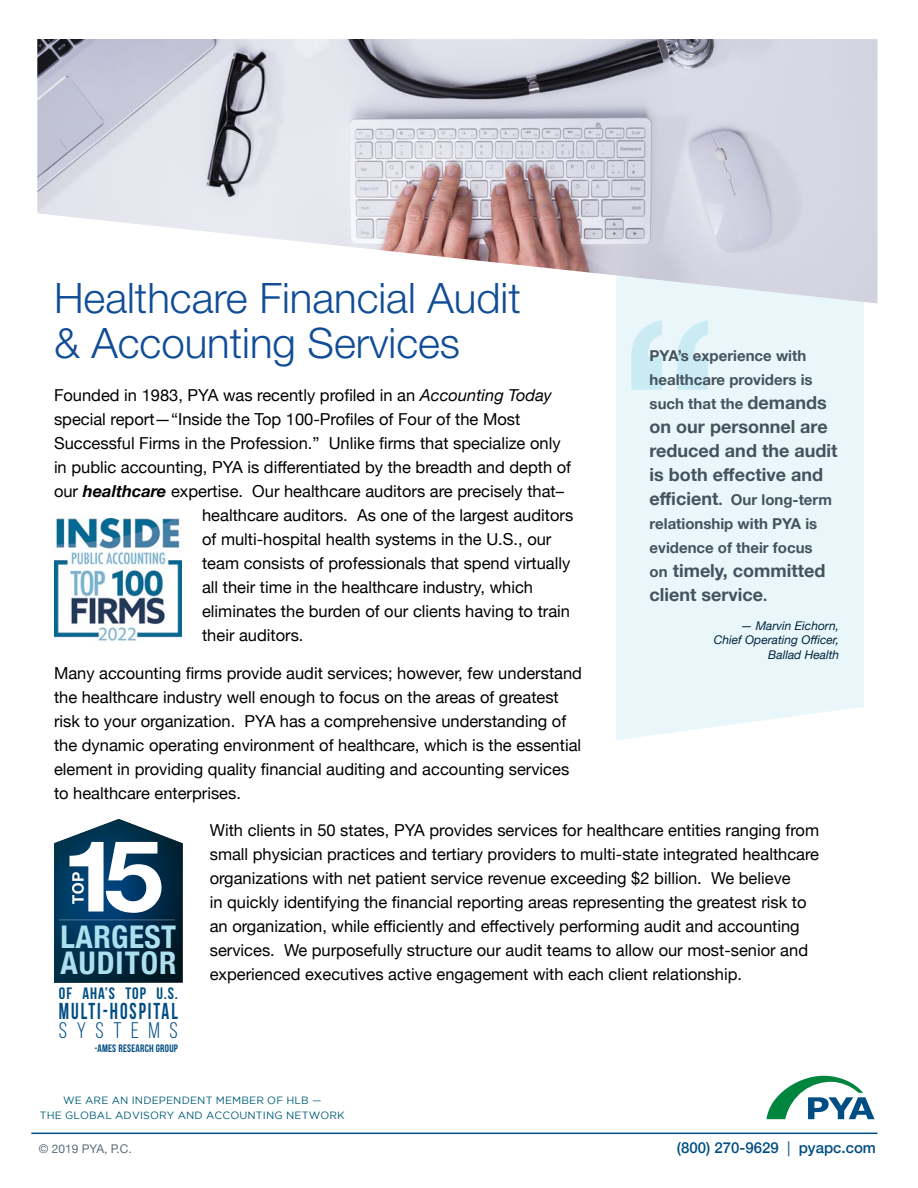
<style>
.page{position:relative;width:918px;height:1188px;background:#fff}
.page>*{position:absolute;margin:0;border:0;box-sizing:border-box;transform-origin:0 0}
.t1{font:300 42px/45px "Helvetica Neue LT Std";color:#114d97}
.t2{font:700 condensed 31.2px/25.2px "Helvetica Neue";letter-spacing:.025em;color:#ade0ee}
.t3{font:700 23.1px "Bebas Neue";letter-spacing:.1em;color:#004d83;scale:.83 1}
.t4{font:22.5px "Bebas Neue";letter-spacing:.425em;color:#004d83}
.t5{font:700 18px/24px "Helvetica Neue";color:#44535e}
.t6{font:16.5px/24px "Helvetica Neue";color:#000}
.t7{font:16.5px "Bebas Neue";letter-spacing:.06em;color:#004d83}
.t8{font:700 15px/24px "Helvetica Neue";color:#44535e}
.t9{font:500 15px "Helvetica Neue";color:#004d83}
.t10{font:italic 12px/14.4px "Helvetica Neue";color:#00253e;text-align:right}
.t11{font:12px "Helvetica Neue";color:#5c6f7c}
.t12{font:10.8px "Bebas Neue";letter-spacing:.02em;color:#004d83}
.t13{font:10.5px/15px "Gotham";letter-spacing:.015em;color:#005d77;text-align:center}
.s1{font-size:18px}
.s2{font-size:15px}
.s3{font-style:italic}
.s4{font-weight:700;font-style:italic}
.s5{font-weight:400}
</style>
<div class="page">
<div style="left:616px;top:303px;width:248px;height:437px;background:#eaf7fa"></div>
<svg style="left:631px;top:320px;width:77px;height:70px;background:#d7eff6"></svg>
<img style="left:37px;top:39px;width:841px;height:264px">
<img style="left:54px;top:519px;width:128px;height:122px">
<svg style="left:54px;top:819px;width:129px;height:164px"></svg>
<hr style="left:59px;top:919px;width:116px;height:1px;background:#fff">
<hr style="left:31px;top:1133px;width:846px;height:1px;background:#004d83">
<svg style="left:767px;top:1075px;width:108px;height:44px"></svg>
<h1 class="t1" style="left:54px;top:275px;width:468px">Healthcare Financial Audit &amp; Accounting Services</h1>
<p class="t8" style="left:650px;top:344px;width:179px">PYA’s experience with healthcare providers is such that the <span class="s1">demands</span></p>
<p class="t5" style="left:650px;top:415px;width:189px">on our personnel are reduced and the audit is both effective and</p>
<p class="t8" style="left:650px;top:488px;width:184px"><span class="s1">efficient</span>. Our long-term relationship with PYA is evidence of their focus</p>
<p class="t5" style="left:650px;top:559px;width:177px"><span class="s2">on</span> timely, committed client service<span class="s2">.</span></p>
<p class="t10" style="left:714px;top:619px;width:127px">— Marvin Eichorn,<br>Chief Operating Officer,<br>Ballad Health</p>
<p class="t6" style="left:54px;top:384px;width:499px">Founded in 1983, PYA was recently profiled in an <span class="s3">Accounting Today</span></p>
<p class="t6" style="left:54px;top:408px;width:468px">special report—“Inside the Top 100-Profiles of Four of the Most</p>
<p class="t6" style="left:54px;top:432px;width:508px">Successful Firms in the Profession.” Unlike firms that specialize only</p>
<p class="t6" style="left:54px;top:456px;width:519px">in public accounting, PYA is differentiated by the breadth and depth of</p>
<p class="t6" style="left:54px;top:480px;width:512px">our <span class="s4">healthcare</span> expertise. Our healthcare auditors are precisely that–</p>
<p class="t6" style="left:202px;top:504px;width:373px">healthcare auditors. As one of the largest auditors</p>
<p class="t6" style="left:202px;top:528px;width:351px">of multi-hospital health systems in the U.S., our</p>
<p class="t6" style="left:202px;top:552px;width:370px">team consists of professionals that spend virtually</p>
<p class="t6" style="left:202px;top:576px;width:332px">all their time in the healthcare industry, which</p>
<p class="t6" style="left:202px;top:600px;width:369px">eliminates the burden of our clients having to train</p>
<p class="t6" style="left:202px;top:624px;width:103px">their auditors.</p>
<p class="t6" style="left:54px;top:662px;width:530px">Many accounting firms provide audit services; however, few understand the healthcare industry well enough to focus on the areas of greatest risk to your organization. PYA has a comprehensive understanding of the dynamic operating environment of healthcare, which is the essential element in providing quality financial auditing and accounting services to healthcare enterprises.</p>
<p class="t6" style="left:210px;top:819px;width:611px">With clients in 50 states, PYA provides services for healthcare entities ranging from small physician practices and tertiary providers to multi-state integrated healthcare organizations with net patient service revenue exceeding $2 billion. We believe<br>in quickly identifying the financial reporting areas representing the greatest risk to an organization, while efficiently and effectively performing audit and accounting services. We purposefully structure our audit teams to allow our most-senior and experienced executives active engagement with each client relationship.</p>
<h2 class="t2" style="left:61px;top:923px;width:117px">LARGEST<br>AUDITOR</h2>
<p class="t7" style="left:59px;top:984px;width:120px">OF AHA’S TOP U.S.</p>
<h3 class="t3" style="left:59px;top:998px;width:145px">MULTI-HOSPITAL</h3>
<h3 class="t4" style="left:59px;top:1018px;width:120px">SYSTEMS</h3>
<p class="t12" style="left:94px;top:1042px;width:85px">-AMES RESEARCH GROUP</p>
<p class="t13" style="left:40px;top:1093px;width:307px">WE ARE AN INDEPENDENT MEMBER OF HLB —<br>THE GLOBAL ADVISORY AND ACCOUNTING NETWORK</p>
<p class="t11" style="left:39px;top:1140px;width:95px">© 2019 PYA, P.C.</p>
<p class="t9" style="left:677px;top:1136px;width:201px">(800) 270-9629 <span class="s5">|</span> pyapc.com</p>
</div>
